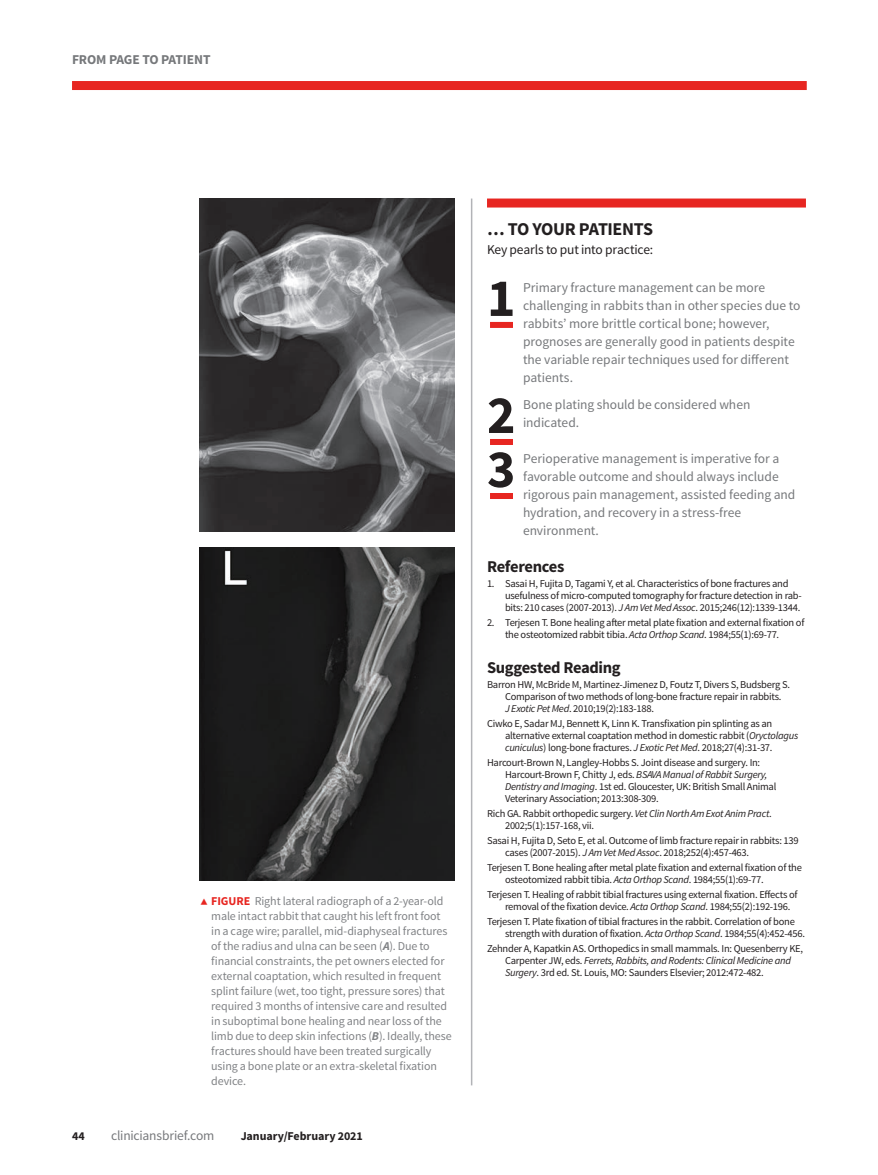
<style>
.page{position:relative;width:878px;height:1175px;background:#fff}
.page>*{position:absolute;margin:0;border:0;box-sizing:border-box;transform-origin:0 0}
.t1{font:700 53.85px "Source Sans Pro";color:#231f20}
.t2{font:700 18px "Source Sans Pro";letter-spacing:-.025em;color:#231f20}
.t3{font:700 16.5px "Source Sans Pro";letter-spacing:-.025em;color:#231f20}
.t4{font:13.5px/18px "Source Sans Pro";letter-spacing:-.005em;color:#76787b}
.t5{font:13.5px "Source Sans Pro";letter-spacing:-.015em;color:#231f20}
.t6{font:700 13.5px "Source Sans Pro";letter-spacing:-.01em;color:#76787b}
.t7{font:12px/15px "Source Sans Pro";letter-spacing:-.01em;color:#808285}
.t8{font:700 12px "Source Sans Pro";letter-spacing:-.005em;color:#231f20}
.t9{font:10.5px/12px "Source Sans Pro";letter-spacing:-.025em;color:#231f20}
.s1{font-weight:700;color:#e72621}
.s2{font-weight:700;font-style:italic}
.s3{font-style:italic}
</style>
<div class="page">
<div style="left:487px;top:198px;width:319px;height:9px;background:#e72621"></div>
<div style="left:490px;top:322px;width:23px;height:6px;background:#e72621"></div>
<div style="left:490px;top:439px;width:23px;height:6px;background:#e72621"></div>
<div style="left:490px;top:493px;width:23px;height:6px;background:#e72621"></div>
<img style="left:200px;top:198px;width:254px;height:333px">
<img style="left:200px;top:547px;width:254px;height:333px">
<hr style="left:471px;top:198px;width:1px;height:887px;background:#b2b3b7">
<div style="left:72px;top:81px;width:734px;height:9px;background:#e72621"></div>
<p class="t6" style="left:72px;top:51px;width:140px">FROM PAGE TO PATIENT</p>
<p class="t7" style="left:211px;top:893px;width:242px"><span class="s1">FIGURE</span> Right lateral radiograph of a 2-year-old male intact rabbit that caught his left front foot in a cage wire; parallel, mid-diaphyseal fractures of the radius and ulna can be seen (<span class="s2">A</span>). Due to financial constraints, the pet owners elected for external coaptation, which resulted in frequent splint failure (wet, too tight, pressure sores) that required 3 months of intensive care and resulted in suboptimal bone healing and near loss of the limb due to deep skin infections (<span class="s2">B</span>). Ideally, these fractures should have been treated surgically using a bone plate or an extra-skeletal fixation device.</p>
<p class="t8" style="left:72px;top:1128px;width:14px">44</p>
<p class="t4" style="left:111px;top:1126px;width:105px">cliniciansbrief.com</p>
<p class="t8" style="left:241px;top:1128px;width:124px">January/February 2021</p>
<h2 class="t2" style="left:487px;top:217px;width:168px">… TO YOUR PATIENTS</h2>
<p class="t5" style="left:487px;top:241px;width:168px">Key pearls to put into practice:</p>
<h1 class="t1" style="left:487px;top:263px;width:30px">1</h1>
<p class="t4" style="left:523px;top:278px;width:279px">Primary fracture management can be more challenging in rabbits than in other species due to rabbits’ more brittle cortical bone; however, prognoses are generally good in patients despite the variable repair techniques used for different patients.</p>
<h1 class="t1" style="left:487px;top:380px;width:30px">2</h1>
<p class="t4" style="left:523px;top:395px;width:229px">Bone plating should be considered when indicated.</p>
<h1 class="t1" style="left:487px;top:434px;width:30px">3</h1>
<p class="t4" style="left:523px;top:449px;width:274px">Perioperative management is imperative for a favorable outcome and should always include rigorous pain management, assisted feeding and hydration, and recovery in a stress-free environment.</p>
<h3 class="t3" style="left:487px;top:556px;width:79px">References</h3>
<p class="t9" style="left:505px;top:578px;width:298px;text-indent:-18px">1. Sasai H, Fujita D, Tagami Y, et al. Characteristics of bone fractures and usefulness of micro-computed tomography for fracture detection in rab&shy;bits: 210 cases (2007-2013). <span class="s3">J Am Vet Med Assoc</span>. 2015;246(12):1339-1344.</p>
<p class="t9" style="left:505px;top:617px;width:301px;text-indent:-18px">2. Terjesen T. Bone healing after metal plate fixation and external fixation of the osteotomized rabbit tibia. <span class="s3">Acta Orthop Scand</span>. 1984;55(1):69-77.</p>
<h3 class="t3" style="left:487px;top:656px;width:135px">Suggested Reading</h3>
<p class="t9" style="left:505px;top:678px;width:286px;text-indent:-18px">Barron HW, McBride M, Martinez-Jimenez D, Foutz T, Divers S, Budsberg S.<br>Comparison of two methods of long-bone fracture repair in rabbits.<br><span class="s3">J Exotic Pet Med</span>. 2010;19(2):183-188.</p>
<p class="t9" style="left:505px;top:717px;width:295px;text-indent:-18px">Ciwko E, Sadar MJ, Bennett K, Linn K. Transfixation pin splinting as an alternative external coaptation method in domestic rabbit (<span class="s3">Oryctolagus cuniculus</span>) long-bone fractures. <span class="s3">J Exotic Pet Med</span>. 2018;27(4):31-37.</p>
<p class="t9" style="left:505px;top:756px;width:273px;text-indent:-18px">Harcourt-Brown N, Langley-Hobbs S. Joint disease and surgery. In:<br>Harcourt-Brown F, Chitty J, eds. <span class="s3">BSAVA Manual of Rabbit Surgery, Dentistry and Imaging</span>. 1st ed. Gloucester, UK: British Small Animal Veterinary Association; 2013:308-309.</p>
<p class="t9" style="left:505px;top:807px;width:268px;text-indent:-18px">Rich GA. Rabbit orthopedic surgery. <span class="s3">Vet Clin North Am Exot Anim Pract</span>.<br>2002;5(1):157-168, vii.</p>
<p class="t9" style="left:505px;top:834px;width:295px;text-indent:-18px">Sasai H, Fujita D, Seto E, et al. Outcome of limb fracture repair in rabbits: 139 cases (2007-2015). <span class="s3">J Am Vet Med Assoc</span>. 2018;252(4):457-463.</p>
<p class="t9" style="left:505px;top:861px;width:298px;text-indent:-18px">Terjesen T. Bone healing after metal plate fixation and external fixation of the osteotomized rabbit tibia. <span class="s3">Acta Orthop Scand</span>. 1984;55(1):69-77.</p>
<p class="t9" style="left:505px;top:888px;width:294px;text-indent:-18px">Terjesen T. Healing of rabbit tibial fractures using external fixation. Effects of removal of the fixation device. <span class="s3">Acta Orthop Scand</span>. 1984;55(2):192-196.</p>
<p class="t9" style="left:505px;top:915px;width:301px;text-indent:-18px">Terjesen T. Plate fixation of tibial fractures in the rabbit. Correlation of bone strength with duration of fixation. <span class="s3">Acta Orthop Scand</span>. 1984;55(4):452-456.</p>
<p class="t9" style="left:505px;top:942px;width:299px;text-indent:-18px">Zehnder A, Kapatkin AS. Orthopedics in small mammals. In: Quesenberry KE,<br>Carpenter JW, eds. <span class="s3">Ferrets, Rabbits, and Rodents: Clinical Medicine and<br>Surgery</span>. 3rd ed. St. Louis, MO: Saunders Elsevier; 2012:472-482.</p>
</div>
